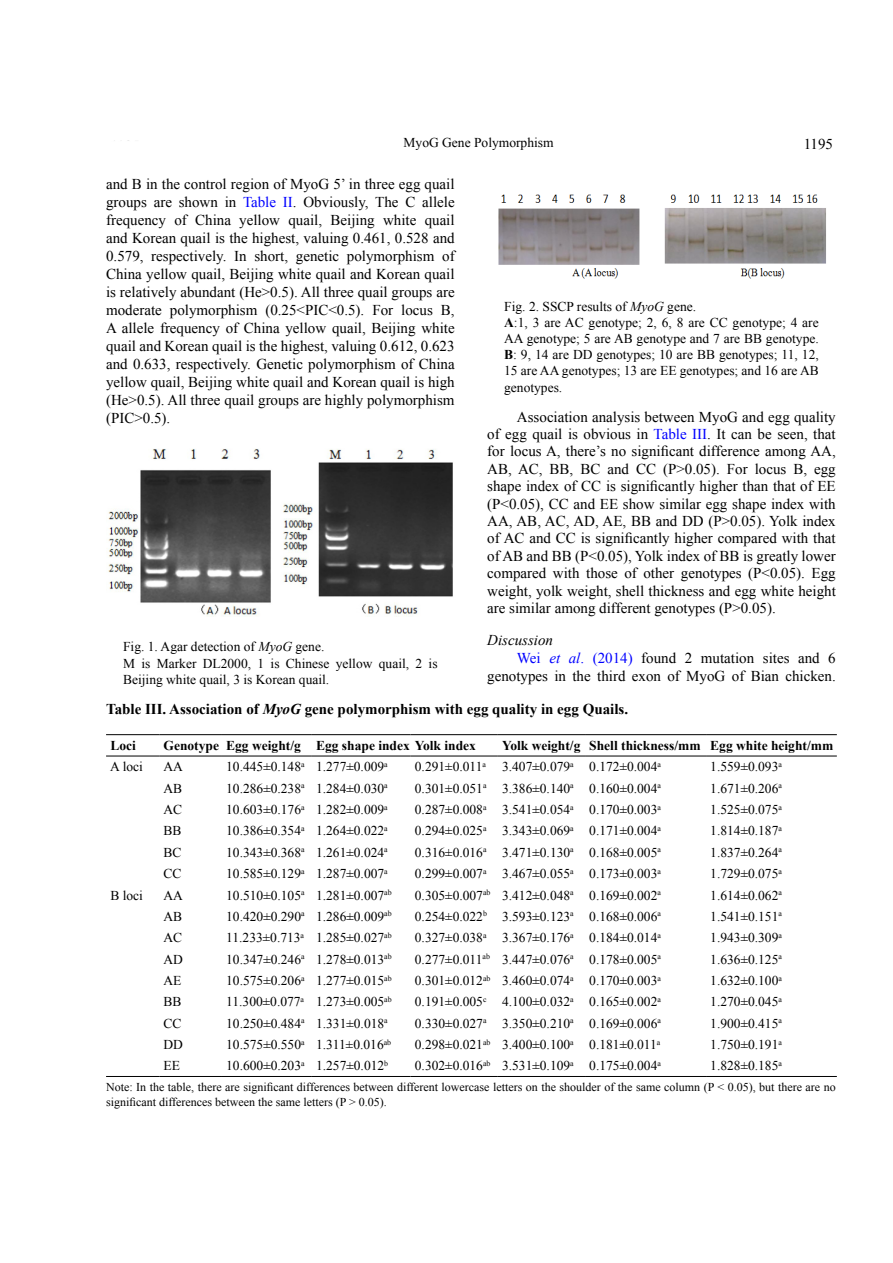
<style>
.page{position:relative;width:893px;height:1263px;background:#fff}
.page>*{position:absolute;margin:0;border:0;box-sizing:border-box;transform-origin:0 0}
.t1{font:15px/18px "Times New Roman";color:#000;text-align:justify}
.t2{font:700 15px "Times New Roman";color:#000}
.t3{font:italic 15px "Times New Roman";color:#000}
.t4{font:13.5px/16.2px "Times New Roman";color:#000}
.t5{font:700 13.5px "Times New Roman";color:#000}
.t6{font:12px/14.4px "Times New Roman";color:#000}
.s1{color:#00f}
.s2{font-style:italic}
.s3{font-weight:700}
.s4{font-style:italic;color:#00f}
</style>
<div class="page">
<img style="left:108px;top:448px;width:345px;height:169px">
<img style="left:498px;top:194px;width:328px;height:85px">
<hr style="left:106px;top:1076px;width:53px;height:1px;background:#000">
<hr style="left:159px;top:1076px;width:63px;height:1px;background:#000">
<hr style="left:222px;top:1076px;width:90px;height:1px;background:#000">
<hr style="left:312px;top:1076px;width:99px;height:1px;background:#000">
<hr style="left:411px;top:1076px;width:87px;height:1px;background:#000">
<hr style="left:498px;top:1076px;width:87px;height:1px;background:#000">
<hr style="left:585px;top:1076px;width:121px;height:1px;background:#000">
<hr style="left:706px;top:1076px;width:131px;height:1px;background:#000">
<hr style="left:106px;top:734px;width:53px;height:1px;background:#000">
<hr style="left:159px;top:734px;width:63px;height:1px;background:#000">
<hr style="left:222px;top:734px;width:90px;height:1px;background:#000">
<hr style="left:312px;top:734px;width:99px;height:1px;background:#000">
<hr style="left:411px;top:734px;width:87px;height:1px;background:#000">
<hr style="left:498px;top:734px;width:87px;height:1px;background:#000">
<hr style="left:585px;top:734px;width:121px;height:1px;background:#000">
<hr style="left:706px;top:734px;width:131px;height:1px;background:#000">
<hr style="left:106px;top:756px;width:53px;height:1px;background:#000">
<hr style="left:159px;top:756px;width:63px;height:1px;background:#000">
<hr style="left:222px;top:756px;width:90px;height:1px;background:#000">
<hr style="left:312px;top:756px;width:99px;height:1px;background:#000">
<hr style="left:411px;top:756px;width:87px;height:1px;background:#000">
<hr style="left:498px;top:756px;width:87px;height:1px;background:#000">
<hr style="left:585px;top:756px;width:121px;height:1px;background:#000">
<hr style="left:706px;top:756px;width:131px;height:1px;background:#000">
<p class="t4" style="left:404px;top:134px;width:151px">MyoG Gene Polymorphism</p>
<p class="t1" style="left:804px;top:135px;width:31px">1195</p>
<p class="t1" style="left:106px;top:175px;width:350px">and B in the control region of MyoG 5’ in three egg quail groups are shown in <span class="s1">Table II</span>. Obviously, The C allele frequency of China yellow quail, Beijing white quail and Korean quail is the highest, valuing 0.461, 0.528 and 0.579, respectively. In short, genetic polymorphism of China yellow quail, Beijing white quail and Korean quail is relatively abundant (He&gt;0.5). All three quail groups are moderate polymorphism (0.25&lt;PIC&lt;0.5). For locus B, A allele frequency of China yellow quail, Beijing white quail and Korean quail is the highest, valuing 0.612, 0.623 and 0.633, respectively. Genetic polymorphism of China yellow quail, Beijing white quail and Korean quail is high (He&gt;0.5). All three quail groups are highly polymorphism (PIC&gt;0.5).</p>
<p class="t4" style="left:504px;top:298px;width:316px">Fig. 2. SSCP results of <span class="s2">MyoG</span> gene.<br><span class="s3">A</span>:1, 3 are AC genotype; 2, 6, 8 are CC genotype; 4 are AA genotype; 5 are AB genotype and 7 are BB genotype.<br><span class="s3">B</span>: 9, 14 are DD genotypes; 10 are BB genotypes; 11, 12, 15 are AA genotypes; 13 are EE genotypes; and 16 are AB genotypes.</p>
<p class="t1" style="left:487px;top:408px;width:350px;line-height:17.4px;text-indent:30px">Association analysis between MyoG and egg quality of egg quail is obvious in <span class="s1">Table III</span>. It can be seen, that for locus A, there’s no significant difference among AA, AB, AC, BB, BC and CC (P&gt;0.05). For locus B, egg shape index of CC is significantly higher than that of EE (P&lt;0.05), CC and EE show similar egg shape index with AA, AB, AC, AD, AE, BB and DD (P&gt;0.05). Yolk index of AC and CC is significantly higher compared with that of AB and BB (P&lt;0.05), Yolk index of BB is greatly lower compared with those of other genotypes (P&lt;0.05). Egg weight, yolk weight, shell thickness and egg white height are similar among different genotypes (P&gt;0.05).</p>
<p class="t3" style="left:487px;top:630px;width:67px">Discussion</p>
<p class="t1" style="left:517px;top:649px;width:320px"><span class="s1">Wei</span> <span class="s4">et al</span><span class="s1">. (2014)</span> found 2 mutation sites and 6</p>
<p class="t1" style="left:487px;top:667px;width:350px">genotypes in the third exon of MyoG of Bian chicken.</p>
<p class="t2" style="left:106px;top:698px;width:524px">Table III. Association of <span class="s2">MyoG</span> gene polymorphism with egg quality in egg Quails.</p>
<p class="t5" style="left:110px;top:736px;width:27px">Loci</p>
<p class="t5" style="left:164px;top:736px;width:314px">Genotype Egg weight/g Egg shape index Yolk index</p>
<p class="t5" style="left:502px;top:736px;width:333px">Yolk weight/g Shell thickness/mm Egg white height/mm</p>
<p class="t4" style="left:110px;top:758px;width:34px">A loci</p>
<p class="t4" style="left:163px;top:758px;width:21px">AA</p>
<p class="t4" style="left:226px;top:758px;width:163px">10.445±0.148<sup>a</sup> 1.277±0.009<sup>a</sup></p>
<p class="t4" style="left:415px;top:758px;width:248px">0.291±0.011<sup>a</sup> 3.407±0.079<sup>a</sup> 0.172±0.004<sup>a</sup></p>
<p class="t4" style="left:710px;top:758px;width:73px">1.559±0.093<sup>a</sup></p>
<p class="t4" style="left:164px;top:780px;width:20px">AB</p>
<p class="t4" style="left:226px;top:780px;width:163px">10.286±0.238<sup>a</sup> 1.284±0.030<sup>a</sup></p>
<p class="t4" style="left:415px;top:780px;width:248px">0.301±0.051<sup>a</sup> 3.386±0.140<sup>a</sup> 0.160±0.004<sup>a</sup></p>
<p class="t4" style="left:710px;top:780px;width:73px">1.671±0.206<sup>a</sup></p>
<p class="t4" style="left:164px;top:801px;width:20px">AC</p>
<p class="t4" style="left:226px;top:801px;width:163px">10.603±0.176<sup>a</sup> 1.282±0.009<sup>a</sup></p>
<p class="t4" style="left:415px;top:801px;width:248px">0.287±0.008<sup>a</sup> 3.541±0.054<sup>a</sup> 0.170±0.003<sup>a</sup></p>
<p class="t4" style="left:710px;top:801px;width:73px">1.525±0.075<sup>a</sup></p>
<p class="t4" style="left:164px;top:823px;width:20px">BB</p>
<p class="t4" style="left:226px;top:823px;width:163px">10.386±0.354<sup>a</sup> 1.264±0.022<sup>a</sup></p>
<p class="t4" style="left:415px;top:823px;width:248px">0.294±0.025<sup>a</sup> 3.343±0.069<sup>a</sup> 0.171±0.004<sup>a</sup></p>
<p class="t4" style="left:710px;top:823px;width:73px">1.814±0.187<sup>a</sup></p>
<p class="t4" style="left:164px;top:844px;width:20px">BC</p>
<p class="t4" style="left:226px;top:844px;width:163px">10.343±0.368<sup>a</sup> 1.261±0.024<sup>a</sup></p>
<p class="t4" style="left:415px;top:844px;width:248px">0.316±0.016<sup>a</sup> 3.471±0.130<sup>a</sup> 0.168±0.005<sup>a</sup></p>
<p class="t4" style="left:710px;top:844px;width:73px">1.837±0.264<sup>a</sup></p>
<p class="t4" style="left:164px;top:865px;width:20px">CC</p>
<p class="t4" style="left:226px;top:865px;width:163px">10.585±0.129<sup>a</sup> 1.287±0.007<sup>a</sup></p>
<p class="t4" style="left:415px;top:865px;width:248px">0.299±0.007<sup>a</sup> 3.467±0.055<sup>a</sup> 0.173±0.003<sup>a</sup></p>
<p class="t4" style="left:710px;top:865px;width:73px">1.729±0.075<sup>a</sup></p>
<p class="t4" style="left:110px;top:887px;width:34px">B loci</p>
<p class="t4" style="left:164px;top:887px;width:21px">AA</p>
<p class="t4" style="left:226px;top:887px;width:167px">10.510±0.105<sup>a</sup> 1.281±0.007<sup>ab</sup></p>
<p class="t4" style="left:415px;top:887px;width:248px">0.305±0.007<sup>ab</sup> 3.412±0.048<sup>a</sup> 0.169±0.002<sup>a</sup></p>
<p class="t4" style="left:710px;top:887px;width:73px">1.614±0.062<sup>a</sup></p>
<p class="t4" style="left:164px;top:908px;width:20px">AB</p>
<p class="t4" style="left:226px;top:908px;width:167px">10.420±0.290<sup>a</sup> 1.286±0.009<sup>ab</sup></p>
<p class="t4" style="left:415px;top:908px;width:248px">0.254±0.022<sup>b</sup> 3.593±0.123<sup>a</sup> 0.168±0.006<sup>a</sup></p>
<p class="t4" style="left:710px;top:908px;width:73px">1.541±0.151<sup>a</sup></p>
<p class="t4" style="left:164px;top:929px;width:20px">AC</p>
<p class="t4" style="left:226px;top:929px;width:167px">11.233±0.713<sup>a</sup> 1.285±0.027<sup>ab</sup></p>
<p class="t4" style="left:415px;top:929px;width:248px">0.327±0.038<sup>a</sup> 3.367±0.176<sup>a</sup> 0.184±0.014<sup>a</sup></p>
<p class="t4" style="left:710px;top:929px;width:73px">1.943±0.309<sup>a</sup></p>
<p class="t4" style="left:164px;top:951px;width:21px">AD</p>
<p class="t4" style="left:226px;top:951px;width:167px">10.347±0.246<sup>a</sup> 1.278±0.013<sup>ab</sup></p>
<p class="t4" style="left:415px;top:951px;width:248px">0.277±0.011<sup>ab</sup> 3.447±0.076<sup>a</sup> 0.178±0.005<sup>a</sup></p>
<p class="t4" style="left:710px;top:951px;width:73px">1.636±0.125<sup>a</sup></p>
<p class="t4" style="left:164px;top:972px;width:19px">AE</p>
<p class="t4" style="left:226px;top:972px;width:167px">10.575±0.206<sup>a</sup> 1.277±0.015<sup>ab</sup></p>
<p class="t4" style="left:415px;top:972px;width:248px">0.301±0.012<sup>ab</sup> 3.460±0.074<sup>a</sup> 0.170±0.003<sup>a</sup></p>
<p class="t4" style="left:710px;top:972px;width:73px">1.632±0.100<sup>a</sup></p>
<p class="t4" style="left:164px;top:993px;width:20px">BB</p>
<p class="t4" style="left:226px;top:993px;width:167px">11.300±0.077<sup>a</sup> 1.273±0.005<sup>ab</sup></p>
<p class="t4" style="left:415px;top:993px;width:248px">0.191±0.005<sup>c</sup> 4.100±0.032<sup>a</sup> 0.165±0.002<sup>a</sup></p>
<p class="t4" style="left:710px;top:993px;width:73px">1.270±0.045<sup>a</sup></p>
<p class="t4" style="left:164px;top:1015px;width:20px">CC</p>
<p class="t4" style="left:226px;top:1015px;width:163px">10.250±0.484<sup>a</sup> 1.331±0.018<sup>a</sup></p>
<p class="t4" style="left:415px;top:1015px;width:248px">0.330±0.027<sup>a</sup> 3.350±0.210<sup>a</sup> 0.169±0.006<sup>a</sup></p>
<p class="t4" style="left:710px;top:1015px;width:73px">1.900±0.415<sup>a</sup></p>
<p class="t4" style="left:164px;top:1036px;width:21px">DD</p>
<p class="t4" style="left:226px;top:1036px;width:166px">10.575±0.550<sup>a</sup> 1.311±0.016<sup>ab</sup></p>
<p class="t4" style="left:415px;top:1036px;width:247px">0.298±0.021<sup>ab</sup> 3.400±0.100<sup>a</sup> 0.181±0.011<sup>a</sup></p>
<p class="t4" style="left:710px;top:1036px;width:73px">1.750±0.191<sup>a</sup></p>
<p class="t4" style="left:164px;top:1058px;width:18px">EE</p>
<p class="t4" style="left:226px;top:1058px;width:163px">10.600±0.203<sup>a</sup> 1.257±0.012<sup>b</sup></p>
<p class="t4" style="left:415px;top:1058px;width:248px">0.302±0.016<sup>ab</sup> 3.531±0.109<sup>a</sup> 0.175±0.004<sup>a</sup></p>
<p class="t4" style="left:710px;top:1058px;width:73px">1.828±0.185<sup>a</sup></p>
<p class="t6" style="left:106px;top:1080px;width:731px">Note: In the table, there are significant differences between different lowercase letters on the shoulder of the same column (P &lt; 0.05), but there are no significant differences between the same letters (P &gt; 0.05).</p>
<p class="t4" style="left:123px;top:638px;width:316px">Fig. 1. Agar detection of <span class="s2">MyoG</span> gene.<br>M is Marker DL2000, 1 is Chinese yellow quail, 2 is<br>Beijing white quail, 3 is Korean quail.</p>
</div>
